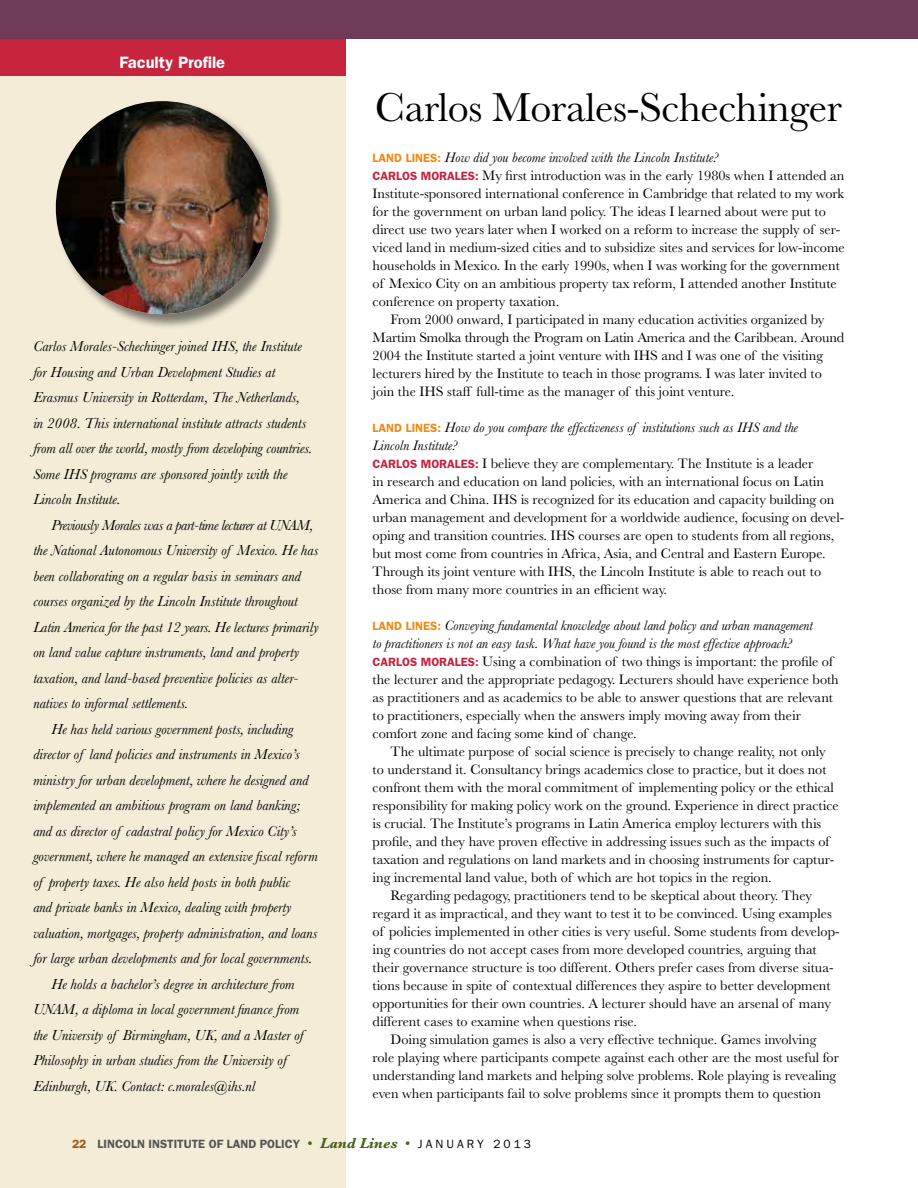
<style>
.page{position:relative;width:918px;height:1188px;background:#fff}
.page>*{position:absolute;margin:0;border:0;box-sizing:border-box;transform-origin:0 0}
.t1{font:42px "Baskerville";letter-spacing:-.01em;color:#000}
.t2{font:600 16.5px "ITC Franklin Gothic Std";color:#fff}
.t3{font:italic 15px/25.5px "Baskerville";color:#000}
.t4{font:italic 15px "Baskerville";letter-spacing:-.03em;color:#000}
.t5{font:14.25px/18px "Baskerville";color:#000}
.t6{font:italic 14.25px/18px "Baskerville";color:#000}
.t7{font:600 12px "ITC Franklin Gothic Std";color:#545455}
.t8{font:600 12px "ITC Franklin Gothic Std";color:#c7213d}
.t9{font:12px "ITC Franklin Gothic Std";color:#000}
.s1{font-family:"ITC Franklin Gothic Std";font-weight:600;font-style:normal;font-size:12px;color:#ef8a15}
.s2{font-family:"ITC Franklin Gothic Std";font-weight:600;font-size:12px;color:#c7213d}
.s3{color:#a25711}
.s4{font-family:"Baskerville";font-weight:400;font-size:15px;color:#456419}
.s5{font-family:"Baskerville";font-weight:700;font-style:italic;font-size:15px;color:#456419}
.s6{font-weight:400;color:#000}
</style>
<div class="page">
<div style="left:0;top:70px;width:346px;height:1118px;background:#f4ecd7"></div>
<div style="left:55px;top:100px;width:230px;height:230px;background:#000;opacity:.5"></div>
<img style="left:56px;top:101px;width:213px;height:213px;border-radius:106px">
<div style="left:0;top:37px;width:346px;height:39px;background:#c7243e"></div>
<div style="left:0;top:0;width:918px;height:38px;background:#6f3b59"></div>
<p class="t2" style="left:120px;top:52px;width:107px">FACULTY PROFILE</p>
<h1 class="t1" style="left:375px;top:83px;width:468px">Carlos Morales-Schechinger</h1>
<p class="t6" style="left:373px;top:148px;width:347px"><span class="s1">LAND LINES:</span> How did you become involved with the Lincoln Institute?</p>
<p class="t8" style="left:373px;top:169px;width:9px">CAR</p>
<p class="t8" style="left:396px;top:169px;width:35px">LOS MORA</p>
<p class="t5" style="left:373px;top:167px;width:474px;text-indent:82px"><span class="s2">LES :</span> My first introduction was in the early 1980s when I attended an Institute-sponsored international conference in Cambridge that related to my work for the government on urban land policy. The ideas I learned about were put to direct use two years later when I worked on a reform to increase the supply of ser&shy;viced land in medium-sized cities and to subsidize sites and services for low-income households in Mexico. In the early 1990s, when I was working for the government of Mexico City on an ambitious property tax reform, I attended another Institute conference on property taxation.</p>
<p class="t5" style="left:373px;top:311px;width:473px;text-indent:18px">From 2000 onward, I participated in many education activities organized by<br>Martim Smolka through the Program on Latin America and the Caribbean. Around<br>2004 the Institute started a joint venture with IHS</p>
<p class="t3" style="left:33px;top:333px;width:280px">Carlos Morales-Schechinger joined IHS, the Institute for Housing and Urban Development Studies at Erasmus University in Rotterdam, The Netherlands, in 2008. This international institute attracts students from all over the world, mostly from developing countries.<br>Some IHS programs are sponsored jointly with the Lincoln Institute.</p>
<p class="t4" style="left:51px;top:516px;width:263px">Previously Morales was a part-time lecturer at UNAM,</p>
<p class="t3" style="left:33px;top:537px;width:287px">the National Autonomous University of Mexico. He has</p>
<p class="t3" style="left:33px;top:563px;width:269px">been collaborating on a regular basis in seminars and</p>
<p class="t3" style="left:33px;top:588px;width:266px">courses organized by the Lincoln Institute throughout</p>
<p class="t3" style="left:33px;top:614px;width:287px">Latin America for the past 12 years. He lectures primarily</p>
<p class="t3" style="left:33px;top:639px;width:267px">on land value capture instruments, land and property</p>
<p class="t3" style="left:33px;top:665px;width:267px">taxation, and land-based preventive policies as alter-</p>
<p class="t3" style="left:33px;top:690px;width:156px">natives to informal settlements.</p>
<p class="t3" style="left:51px;top:716px;width:244px">He has held various government posts, including</p>
<p class="t3" style="left:33px;top:741px;width:268px">director of land policies and instruments in Mexico’s</p>
<p class="t3" style="left:33px;top:767px;width:277px">ministry for urban development, where he designed and</p>
<p class="t3" style="left:33px;top:792px;width:268px">implemented an ambitious program on land banking;</p>
<p class="t3" style="left:33px;top:818px;width:265px">and as director of cadastral policy for Mexico City’s</p>
<p class="t3" style="left:33px;top:843px;width:286px">government, where he managed an extensive fiscal reform</p>
<p class="t3" style="left:33px;top:869px;width:259px">of property taxes. He also held posts in both public</p>
<p class="t3" style="left:33px;top:894px;width:260px">and private banks in Mexico, dealing with property</p>
<p class="t3" style="left:33px;top:920px;width:286px">valuation, mortgages, property administration, and loans</p>
<p class="t3" style="left:33px;top:945px;width:280px">for large urban developments and for local governments.</p>
<p class="t3" style="left:51px;top:971px;width:245px">He holds a bachelor’s degree in architecture from</p>
<p class="t3" style="left:33px;top:996px;width:268px">UNAM, a diploma in local government finance from</p>
<p class="t3" style="left:33px;top:1022px;width:272px">the University of Birmingham, UK, and a Master of</p>
<p class="t3" style="left:33px;top:1047px;width:255px">Philosophy in urban studies from the University of</p>
<p class="t3" style="left:33px;top:1073px;width:224px">Edinburgh, UK. Contact: c.morales@ihs.nl</p>
<p class="t5" style="left:373px;top:347px;width:452px;text-align:justify;text-indent:289px">and I was one of the visiting lecturers hired by the Institute to teach in those programs. I was later invited to join the IHS</p>
<p class="t5" style="left:447px;top:383px;width:289px">staff full-time as the manager of this joint venture.</p>
<p class="t6" style="left:373px;top:418px;width:427px"><span class="s1">LAND LINES:</span> How do you compare the effectiveness of institutions such as IHS and the<br>Lincoln Institute?</p>
<p class="t8" style="left:373px;top:457px;width:9px">CAR</p>
<p class="t8" style="left:396px;top:457px;width:35px">LOS MORA</p>
<p class="t5" style="left:373px;top:455px;width:453px;text-indent:82px"><span class="s2">LES :</span> I believe they are complementary. The Institute is a leader in research and education on land policies, with an international focus on Latin<br>America and China. IHS</p>
<p class="t5" style="left:373px;top:491px;width:473px;text-indent:148px">is recognized for its education and capacity building on urban management and development for a worldwide audience, focusing on devel&shy;oping and transition countries. IHS</p>
<p class="t5" style="left:373px;top:527px;width:463px;text-indent:206px">courses are open to students from all regions, but most come from countries in Africa, Asia, and Central and Eastern Europe.<br>Through its joint venture with IHS, the Lincoln Institute is able to reach out to those from many more countries in an efficient way.</p>
<p class="t6" style="left:373px;top:616px;width:442px"><span class="s1">LAND LINES:</span> Conveying fundamental knowledge about land policy and urban management to practitioners is not an easy task. What have you found is the most effective approach?</p>
<p class="t8" style="left:373px;top:655px;width:9px">CAR</p>
<p class="t8" style="left:396px;top:655px;width:35px">LOS MORA</p>
<p class="t5" style="left:373px;top:653px;width:468px;text-indent:82px"><span class="s2">LES :</span> Using a combination of two things is important: the profile of the lecturer and the appropriate pedagogy. Lecturers should have experience both as practitioners and as academics to be able to answer questions that are relevant to practitioners, especially when the answers imply moving away from their comfort zone and facing some kind of change.</p>
<p class="t5" style="left:391px;top:743px;width:437px">The ultimate purpose of social science is precisely to change reality, not only</p>
<p class="t5" style="left:373px;top:761px;width:455px">to understand it. Consultancy brings academics close to practice, but it does not</p>
<p class="t5" style="left:373px;top:779px;width:463px">confront them with the moral commitment of implementing policy or the ethical</p>
<p class="t5" style="left:373px;top:797px;width:468px">responsibility for making policy work on the ground. Experience in direct practice</p>
<p class="t5" style="left:373px;top:815px;width:450px">is crucial. The Institute’s programs in Latin America employ lecturers with this</p>
<p class="t5" style="left:373px;top:833px;width:458px">profile, and they have proven effective in addressing issues such as the impacts of</p>
<p class="t5" style="left:373px;top:851px;width:463px">taxation and regulations on land markets and in choosing instruments for captur-</p>
<p class="t5" style="left:373px;top:869px;width:401px">ing incremental land value, both of which are hot topics in the region.</p>
<p class="t5" style="left:391px;top:887px;width:423px">Regarding pedagogy, practitioners tend to be skeptical about theory. They</p>
<p class="t5" style="left:373px;top:905px;width:461px">regard it as impractical, and they want to test it to be convinced. Using examples</p>
<p class="t5" style="left:373px;top:923px;width:469px">of policies implemented in other cities is very useful. Some students from develop-</p>
<p class="t5" style="left:373px;top:940px;width:446px">ing countries do not accept cases from more developed countries, arguing that</p>
<p class="t5" style="left:373px;top:958px;width:462px">their governance structure is too different. Others prefer cases from diverse situa-</p>
<p class="t5" style="left:373px;top:976px;width:460px">tions because in spite of contextual differences they aspire to better development</p>
<p class="t5" style="left:373px;top:994px;width:460px">opportunities for their own countries. A lecturer should have an arsenal of many</p>
<p class="t5" style="left:373px;top:1012px;width:266px">different cases to examine when questions rise.</p>
<p class="t5" style="left:391px;top:1030px;width:427px">D oing simulation games is also a very effective technique. Games involving</p>
<p class="t5" style="left:373px;top:1048px;width:468px">role playing where participants compete against each other are the most useful for</p>
<p class="t5" style="left:373px;top:1066px;width:465px">understanding land markets and helping solve problems. Role playing is revealing</p>
<p class="t5" style="left:373px;top:1084px;width:450px">even when participants fail to solve problems since it prompts them to question</p>
<p class="t7" style="left:72px;top:1136px;width:365px"><span class="s3">22</span> LINCOLN INSTITUTE OF LAND POLICY <span class="s4">•</span> <span class="s5">Land Lines</span> <span class="s4">•</span> <span class="s6">J ANUAR</span></p>
<p class="t9" style="left:477px;top:1137px;width:56px">Y 2013</p>
<p class="t9" style="left:426px;top:1137px;width:8px">A</p>
</div>
